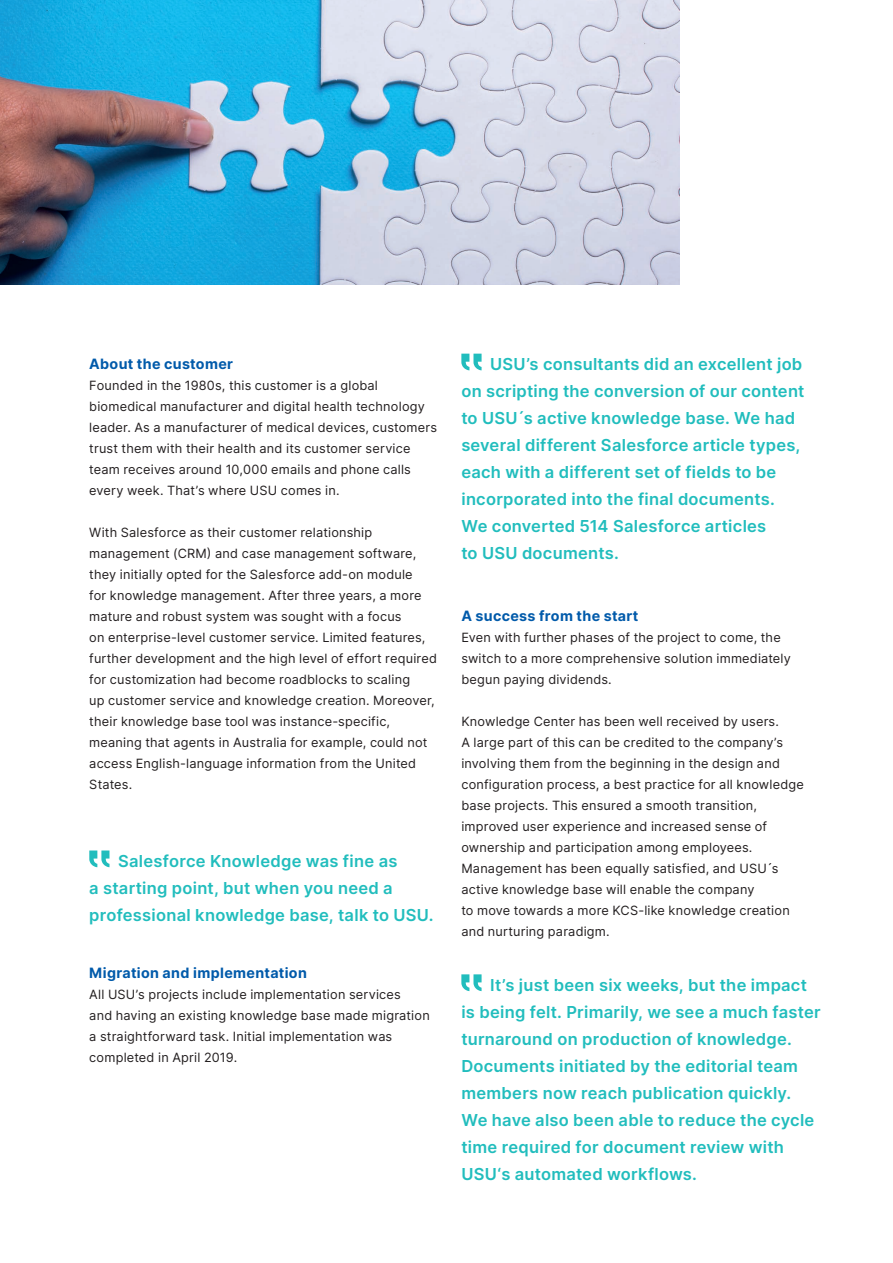
<style>
.page{position:relative;width:893px;height:1263px;background:#fff}
.page>*{position:absolute;margin:0;border:0;box-sizing:border-box;transform-origin:0 0}
.t1{font:600 16.5px/27px "Inter";letter-spacing:.015em;color:#21bdbd}
.t2{font:700 14.25px "Inter";letter-spacing:.025em;color:#015aaa}
.t3{font:12.75px/21px "Inter";letter-spacing:.015em;color:#231f20}
</style>
<div class="page">
<svg style="left:89px;top:850px;width:20px;height:17px"></svg>
<svg style="left:461px;top:354px;width:21px;height:16px"></svg>
<img style="left:0;top:0;width:680px;height:285px">
<svg style="left:461px;top:974px;width:21px;height:17px"></svg>
<p class="t2" style="left:89px;top:353px;width:145px">About the customer</p>
<p class="t3" style="left:89px;top:374px;width:349px">Founded in the 1980s, this customer is a global biomedical manufacturer and digital health technology leader. As a manufacturer of medical devices, customers trust them with their health and its customer service team receives around 10,000 emails and phone calls every week. That’s where USU comes in.</p>
<p class="t3" style="left:89px;top:521px;width:349px">With Salesforce as their customer relationship management (CRM) and case management software, they initially opted for the Salesforce add-on module<br>for knowledge management. After three years, a more mature and robust system was sought with a focus<br>on enterprise-level customer service. Limited features, further development and the high level of effort required for customization had become roadblocks to scaling<br>up customer service and knowledge creation. Moreover, their knowledge base tool was instance-specific, meaning that agents in Australia for example, could not access English-language information from the United States.</p>
<p class="t1" style="left:89px;top:847px;width:346px;text-indent:29px">Salesforce Knowledge was fine as<br>a starting point, but when you need a professional knowledge base, talk to USU.</p>
<p class="t1" style="left:461px;top:351px;width:345px;text-indent:29px">USU’s consultants did an excellent job on scripting the conversion of our content to USU´s active knowledge base. We had several different Salesforce article types, each with a different set of fields to be incorporated into the final documents.<br>We converted 514 Salesforce articles<br>to USU documents.</p>
<p class="t2" style="left:461px;top:605px;width:179px">A success from the start</p>
<p class="t3" style="left:461px;top:626px;width:331px">Even with further phases of the project to come, the switch to a more comprehensive solution immediately begun paying dividends.</p>
<p class="t3" style="left:461px;top:710px;width:344px">Knowledge Center has been well received by users.<br>A large part of this can be credited to the company’s involving them from the beginning in the design and configuration process, a best practice for all knowledge base projects. This ensured a smooth transition, improved user experience and increased sense of ownership and participation among employees.<br>Management has been equally satisfied, and USU´s active knowledge base will enable the company<br>to move towards a more KCS-like knowledge creation and nurturing paradigm.</p>
<p class="t2" style="left:89px;top:962px;width:219px">Migration and implementation</p>
<p class="t3" style="left:89px;top:983px;width:342px">All USU’s projects include implementation services<br>and having an existing knowledge base made migration a straightforward task. Initial implementation was completed in April 2019.</p>
<p class="t1" style="left:461px;top:971px;width:361px;text-indent:29px">It’s just been six weeks, but the impact is being felt. Primarily, we see a much faster turnaround on production of knowledge.<br>Documents initiated by the editorial team members now reach publication quickly.<br>We have also been able to reduce the cycle time required for document review with USU‘s automated workflows.</p>
</div>
